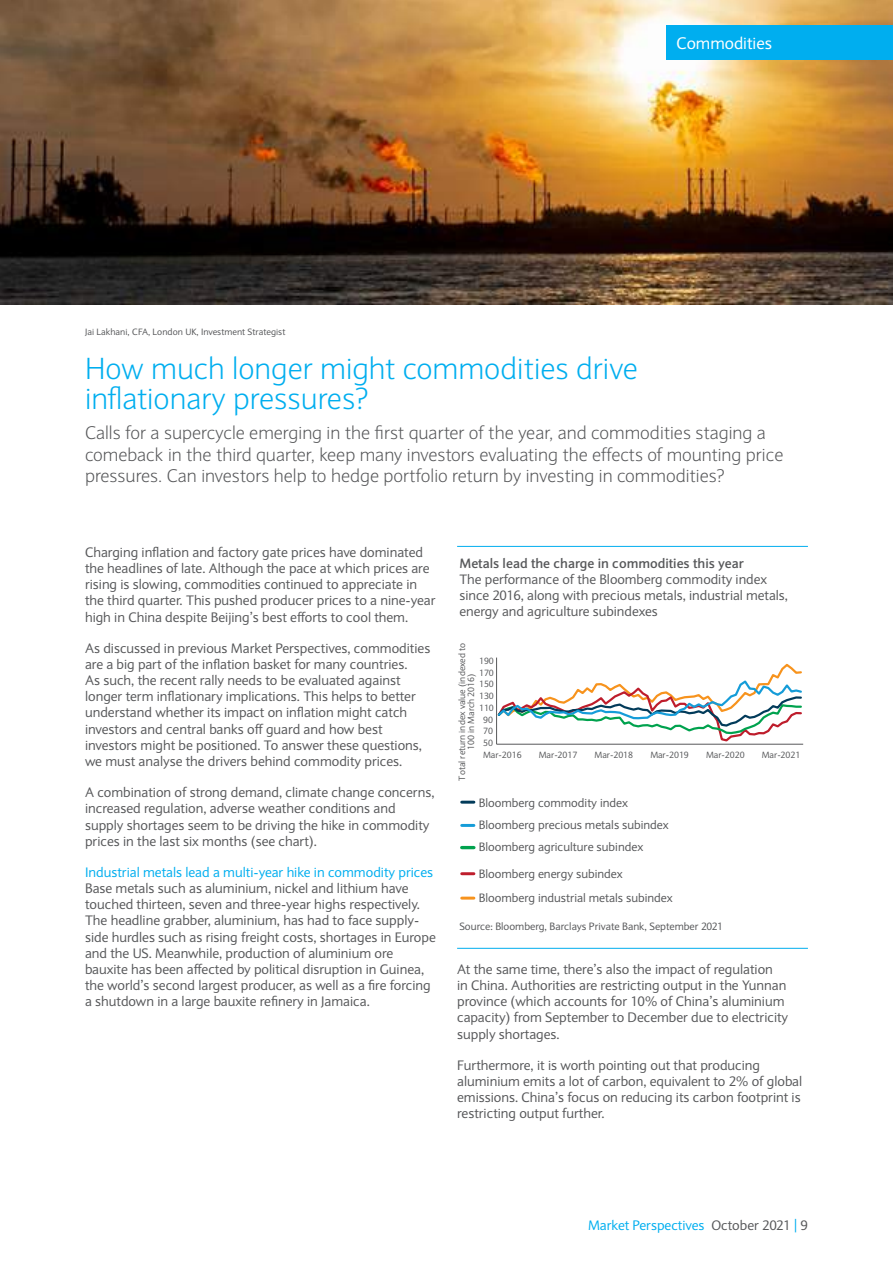
<style>
.page{position:relative;width:893px;height:1263px;background:#fff}
.page>*{position:absolute;margin:0;border:0;box-sizing:border-box;transform-origin:0 0}
.t1{font:300 30px/30px "Expert Sans";color:#00aeef}
.t2{font:300 18px/21.6px "Expert Sans";color:#57585a}
.t3{font:16.5px "Expert Sans";color:#fff}
.t4{font:13.5px/16.2px "Expert Sans";color:#57585a}
.t5{font:13.5px "Expert Sans";color:#00aeef}
.t6{font:13.35px/16px "Expert Sans";color:#57585a}
.t7{font:700 13.35px "Expert Sans";color:#57585a}
.t8{font:11.85px/22.4px "Expert Sans";color:#57585a}
.t9{font:10.35px "Expert Sans";color:#57585a}
.t10{font:9px "Expert Sans";letter-spacing:.005em;color:#57585a}
.t11{font:8.85px/8.9px "Expert Sans";letter-spacing:-.005em;color:#57585a;text-align:center}
.s1{color:#57585a}
</style>
<div class="page">
<hr style="left:457px;top:546px;width:351px;height:1px;background:#00aeef">
<hr style="left:457px;top:948px;width:351px;height:1px;background:#00aeef">
<svg style="left:462px;top:872px;width:12px;height:3px"></svg>
<svg style="left:462px;top:897px;width:12px;height:2px"></svg>
<svg style="left:462px;top:801px;width:12px;height:3px"></svg>
<svg style="left:462px;top:824px;width:12px;height:3px"></svg>
<svg style="left:462px;top:846px;width:12px;height:3px"></svg>
<hr style="left:496px;top:657px;width:1px;height:87px;background:#57585a">
<hr style="left:497px;top:744px;width:306px;height:1px;background:#57585a">
<svg style="left:496px;top:662px;width:306px;height:81px"></svg>
<img style="left:0;top:0;width:893px;height:304px">
<div style="left:666px;top:26px;width:227px;height:34px;background:#00aeef"></div>
<p class="t3" style="left:676px;top:33px;width:97px">Commodities</p>
<p class="t10" style="left:85px;top:326px;width:202px">Jai Lakhani, CFA, London UK, Investment Strategist</p>
<h1 class="t1" style="left:85px;top:353px;width:554px">How much longer might commodities drive inflationary pressures?</h1>
<p class="t2" style="left:85px;top:422px;width:700px">Calls for a supercycle emerging in the first quarter of the year, and commodities staging a comeback in the third quarter, keep many investors evaluating the effects of mounting price pressures. Can investors help to hedge portfolio return by investing in commodities?</p>
<p class="t4" style="left:85px;top:544px;width:352px">Charging inflation and factory gate prices have dominated the headlines of late. Although the pace at which prices are rising is slowing, commodities continued to appreciate in the third quarter. This pushed producer prices to a nine-year high in China despite Beijing’s best efforts to cool them.</p>
<p class="t4" style="left:85px;top:640px;width:347px">As discussed in previous Market Perspectives, commodities are a big part of the inflation basket for many countries.<br>As such, the recent rally needs to be evaluated against longer term inflationary implications. This helps to better understand whether its impact on inflation might catch investors and central banks off guard and how best investors might be positioned. To answer these questions, we must analyse the drivers behind commodity prices.</p>
<p class="t4" style="left:85px;top:784px;width:351px">A combination of strong demand, climate change concerns, increased regulation, adverse weather conditions and supply shortages seem to be driving the hike in commodity prices in the last six months (see chart).</p>
<p class="t5" style="left:85px;top:864px;width:350px">Industrial metals lead a multi-year hike in commodity prices</p>
<p class="t4" style="left:85px;top:880px;width:352px">Base metals such as aluminium, nickel and lithium have touched thirteen, seven and three-year highs respectively.<br>The headline grabber, aluminium, has had to face supply&shy;side hurdles such as rising freight costs, shortages in Europe and the US. Meanwhile, production of aluminium ore bauxite has been affected by political disruption in Guinea, the world’s second largest producer, as well as a fire forcing a shutdown in a large bauxite refinery in Jamaica.</p>
<p class="t7" style="left:459px;top:554px;width:286px">Metals lead the charge in commodities this year</p>
<p class="t6" style="left:459px;top:571px;width:330px">The performance of the Bloomberg commodity index since 2016, along with precious metals, industrial metals, energy and agriculture subindexes</p>
<p class="t11" style="left:458px;top:780px;width:139px;rotate:-90deg">Total return index value (indexed to<br>100 in March 2016)</p>
<p class="t11" style="left:479px;top:656px;width:16px">190</p>
<p class="t11" style="left:479px;top:668px;width:16px">170</p>
<p class="t11" style="left:479px;top:680px;width:16px">150</p>
<p class="t11" style="left:479px;top:691px;width:16px">130</p>
<p class="t11" style="left:479px;top:703px;width:16px">110</p>
<p class="t11" style="left:483px;top:715px;width:11px">90</p>
<p class="t11" style="left:483px;top:727px;width:11px">70</p>
<p class="t11" style="left:483px;top:738px;width:11px">50</p>
<p class="t11" style="left:483px;top:750px;width:40px">Mar-2016</p>
<p class="t11" style="left:539px;top:750px;width:40px">Mar-2017</p>
<p class="t11" style="left:595px;top:750px;width:40px">Mar-2018</p>
<p class="t11" style="left:650px;top:750px;width:40px">Mar-2019</p>
<p class="t11" style="left:706px;top:750px;width:40px">Mar-2020</p>
<p class="t11" style="left:762px;top:750px;width:40px">Mar-2021</p>
<p class="t8" style="left:479px;top:791px;width:192px">Bloomberg commodity index<br>Bloomberg precious metals subindex<br>Bloomberg agriculture subindex</p>
<p class="t8" style="left:479px;top:862px;width:195px;line-height:23.7px">Bloomberg energy subindex<br>Bloomberg industrial metals subindex</p>
<p class="t9" style="left:459px;top:919px;width:265px">Source: Bloomberg, Barclays Private Bank, September 2021</p>
<p class="t4" style="left:457px;top:961px;width:333px">At the same time, there’s also the impact of regulation<br>in China. Authorities are restricting output in the Yunnan province (which accounts for 10% of China’s aluminium capacity) from September to December due to electricity supply shortages.</p>
<p class="t4" style="left:457px;top:1057px;width:347px">Furthermore, it is worth pointing out that producing aluminium emits a lot of carbon, equivalent to 2% of global emissions. China’s focus on reducing its carbon footprint is restricting output further.</p>
<p class="t5" style="left:588px;top:1217px;width:221px">Market Perspectives <span class="s1">October 2021</span> | <span class="s1">9</span></p>
</div>
